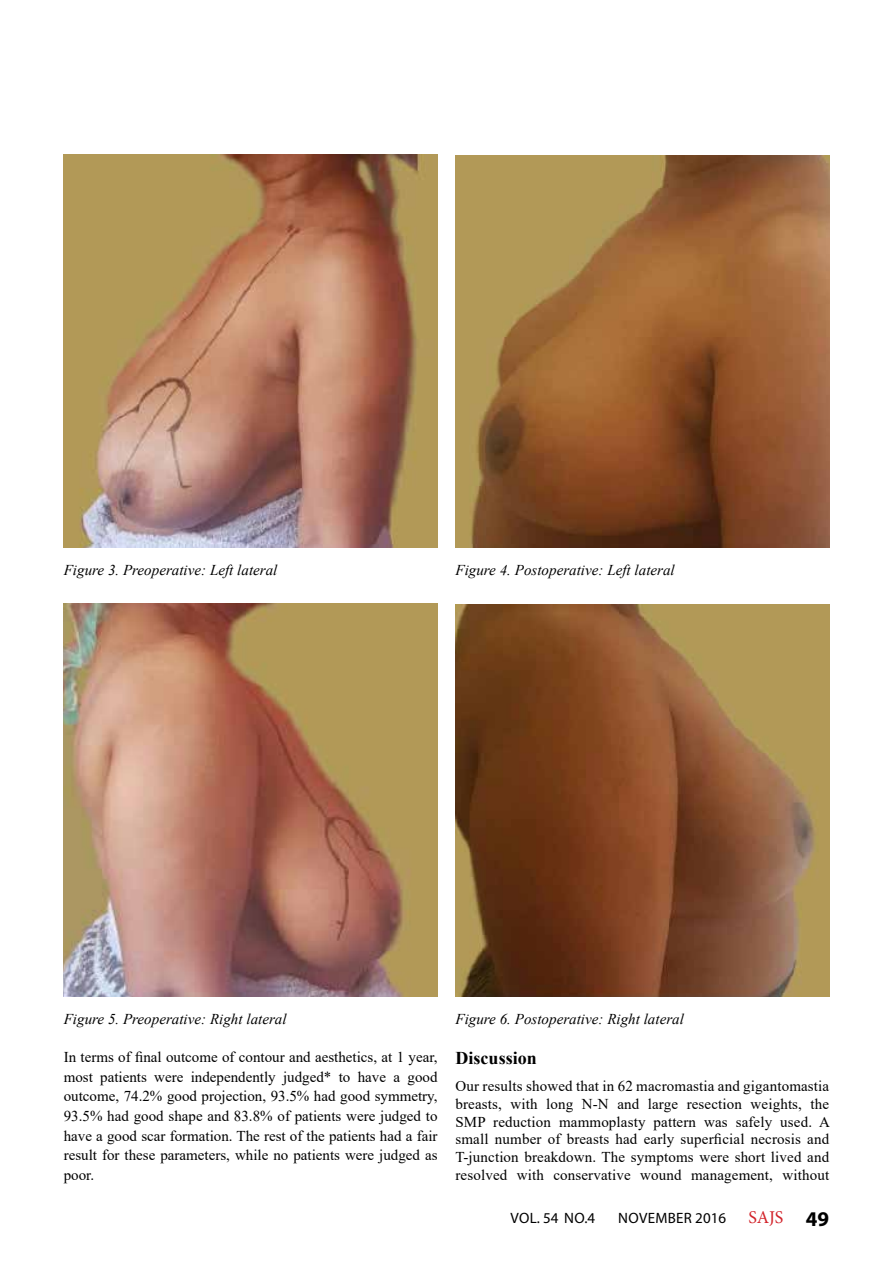
<style>
.page{position:relative;width:893px;height:1263px;background:#fff}
.page>*{position:absolute;margin:0;border:0;box-sizing:border-box;transform-origin:0 0}
.t1{font:700 18px "Times New Roman";color:#000}
.t2{font:15px/19.6px "Times New Roman";letter-spacing:.005em;color:#000;text-align:justify}
.t3{font:italic 15px "Times New Roman";color:#000}
.t4{font:15px "Myriad Pro";letter-spacing:.02em;color:#000}
.s1{font-family:"Minion Pro";font-size:18px;color:#d2232a}
.s2{font-weight:700;font-size:21px}
</style>
<div class="page">
<img style="left:455px;top:156px;width:374px;height:392px">
<img style="left:455px;top:604px;width:374px;height:392px">
<img style="left:64px;top:155px;width:373px;height:393px">
<img style="left:64px;top:603px;width:373px;height:393px">
<p class="t3" style="left:64px;top:560px;width:215px">Figure 3. Preoperative: Left lateral</p>
<p class="t3" style="left:455px;top:560px;width:221px">Figure 4. Postoperative: Left lateral</p>
<p class="t3" style="left:64px;top:1008px;width:224px">Figure 5. Preoperative: Right lateral</p>
<p class="t3" style="left:455px;top:1008px;width:230px">Figure 6. Postoperative: Right lateral</p>
<p class="t2" style="left:64px;top:1046px;width:375px">In terms of final outcome of contour and aesthetics, at 1 year, most patients were independently judged* to have a good outcome, 74.2% good projection, 93.5% had good symmetry, 93.5% had good shape and 83.8% of patients were judged to have a good scar formation. The rest of the patients had a fair result for these parameters, while no patients were judged as poor.</p>
<p class="t1" style="left:455px;top:1045px;width:83px">Discussion</p>
<p class="t2" style="left:455px;top:1076px;width:376px;line-height:17.9px">Our results showed that in 62 macromastia and gigantomastia breasts, with long N-N and large resection weights, the SMP reduction mammoplasty pattern was safely used. A small number of breasts had early superficial necrosis and T-junction breakdown. The symptoms were short lived and resolved with conservative wound management, without</p>
<p class="t4" style="left:510px;top:1208px;width:86px">VOL. 54 NO.4</p>
<p class="t4" style="left:618px;top:1208px;width:212px">NOVEMBER 2016 <span class="s1">SAJS</span> <span class="s2">49</span></p>
</div>
